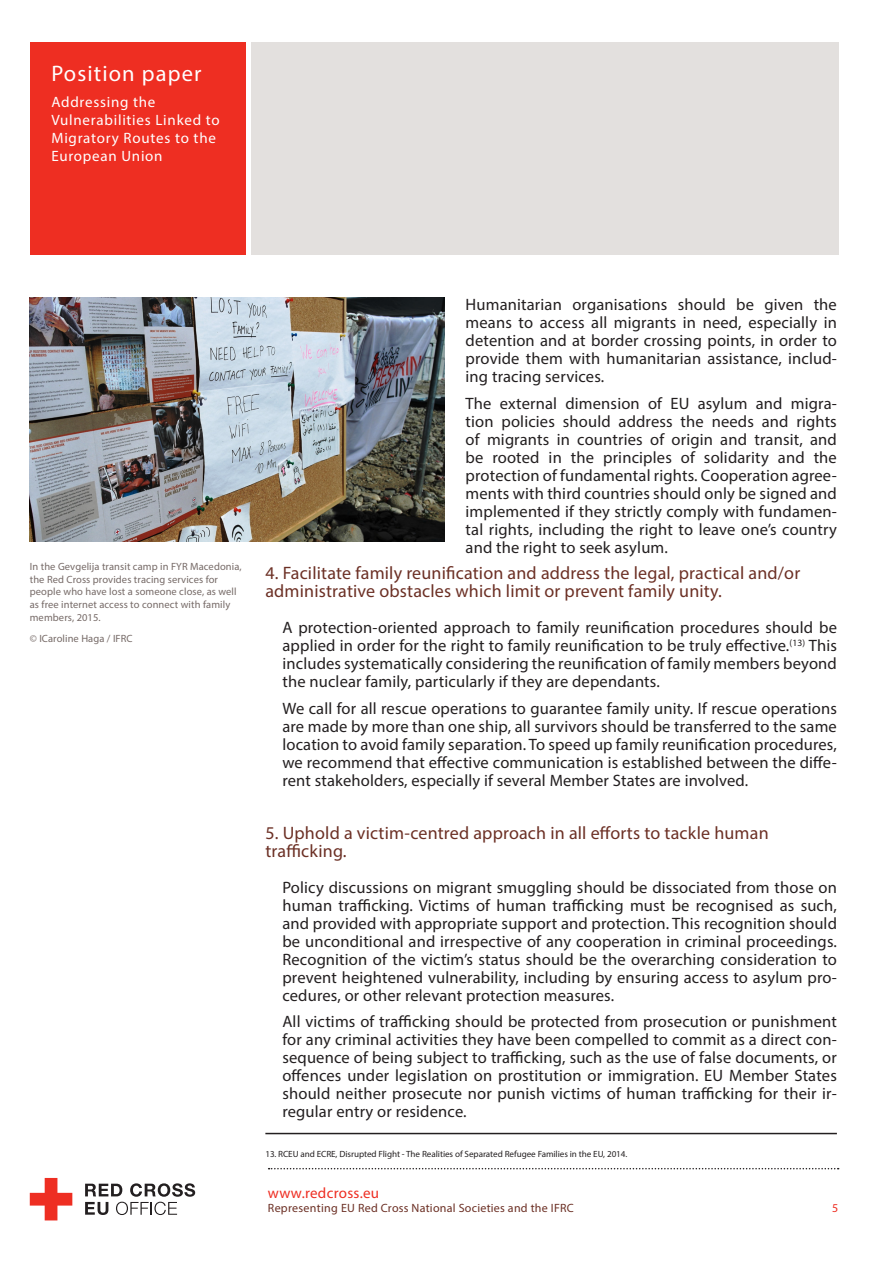
<style>
.page{position:relative;width:881px;height:1263px;background:#fff}
.page>*{position:absolute;margin:0;border:0;box-sizing:border-box;transform-origin:0 0}
.t1{font:22.5px "Myriad Pro";letter-spacing:.05em;color:#fff}
.titre_3_bordeau{font:18px/18px "Myriad Pro";letter-spacing:.01em;color:#6c3025}
.bodytext_retrait{font:16.5px/18px "Myriad Pro";letter-spacing:.01em;color:#231f20;text-align:justify}
.sous_titre_intitulé{font:15px/18px "Myriad Pro";letter-spacing:.05em;color:#fff}
.t2{font:15px "Myriad Pro";letter-spacing:.02em;color:#ee2e22}
.t3{font:12px "Myriad Pro";letter-spacing:.02em;color:#6c3025}
.t4{font:12px "Myriad Pro";color:#ee2e22}
.legende_photo{font:10.5px/12.6px "Myriad Pro";letter-spacing:.01em;color:#766a67}
.footnotes{font:9px "Myriad Pro";color:#231f20}
</style>
<div class="page">
<svg style="left:268px;top:1168px;width:570px;height:1px"></svg>
<div style="left:30px;top:43px;width:215px;height:212px;background:#ee2e22"></div>
<div style="left:251px;top:43px;width:587px;height:212px;background:#e3e0de"></div>
<svg style="left:30px;top:1178px;width:42px;height:42px"></svg>
<svg style="left:85px;top:1183px;width:110px;height:32px"></svg>
<hr style="left:265px;top:1133px;width:571px;height:1px;background:#231f20">
<img style="left:30px;top:298px;width:414px;height:243px">
<p class="t1" style="left:51px;top:59px;width:151px">Position paper</p>
<p class="sous_titre_intitulé" style="left:51px;top:93px;width:170px">Addressing the<br>Vulnerabilities Linked to<br>Migratory Routes to the<br>European Union</p>
<p class="legende_photo" style="left:30px;top:560px;width:213px">In the Gevgelija transit camp in FYR Macedonia, the Red Cross provides tracing services for people who have lost a someone close, as well as free internet access to connect with family members, 2015.</p>
<p class="legende_photo" style="left:30px;top:632px;width:104px">© ICaroline Haga / IFRC</p>
<p class="bodytext_retrait" style="left:465px;top:295px;width:372px">Humanitarian organisations should be given the means to access all migrants in need, especially in detention and at border crossing points, in order to provide them with humanitarian assistance, includ&shy;ing tracing services.</p>
<p class="bodytext_retrait" style="left:465px;top:394px;width:372px">The external dimension of EU asylum and migra&shy;tion policies should address the needs and rights of migrants in countries of origin and transit, and be rooted in the principles of solidarity and the protection of fundamental rights. Cooperation agree&shy;ments with third countries should only be signed and implemented if they strictly comply with fundamen&shy;tal rights, including the right to leave one’s country and the right to seek asylum.</p>
<p class="titre_3_bordeau" style="left:265px;top:564px;width:536px">4. Facilitate family reunification and address the legal, practical and/or administrative obstacles which limit or prevent family unity.</p>
<p class="bodytext_retrait" style="left:282px;top:618px;width:556px">A protection-oriented approach to family reunification procedures should be applied in order for the right to family reunification to be truly effective.<sup>(13)</sup> This includes systematically considering the reunification of family members beyond the nuclear family, particularly if they are dependants.</p>
<p class="bodytext_retrait" style="left:282px;top:699px;width:556px">We call for all rescue operations to guarantee family unity. If rescue operations are made by more than one ship, all survivors should be transferred to the same location to avoid family separation. To speed up family reunification procedures, we recommend that effective communication is established between the diffe&shy;rent stakeholders, especially if several Member States are involved.</p>
<p class="titre_3_bordeau" style="left:265px;top:823px;width:504px">5. Uphold a victim-centred approach in all efforts to tackle human trafficking.</p>
<p class="bodytext_retrait" style="left:282px;top:878px;width:556px">Policy discussions on migrant smuggling should be dissociated from those on human trafficking. Victims of human trafficking must be recognised as such, and provided with appropriate support and protection. This recognition should be unconditional and irrespective of any cooperation in criminal proceedings.<br>Recognition of the victim’s status should be the overarching consideration to prevent heightened vulnerability, including by ensuring access to asylum pro&shy;cedures, or other relevant protection measures.</p>
<p class="bodytext_retrait" style="left:282px;top:1012px;width:555px">All victims of trafficking should be protected from prosecution or punishment for any criminal activities they have been compelled to commit as a direct con&shy;sequence of being subject to trafficking, such as the use of false documents, or offences under legislation on prostitution or immigration. EU Member States should neither prosecute nor punish victims of human trafficking for their ir&shy;regular entry or residence.</p>
<p class="footnotes" style="left:265px;top:1148px;width:363px">13. RCEU and ECRE, Disrupted Flight - The Realities of Separated Refugee Families in the EU, 2014.</p>
<p class="t2" style="left:268px;top:1183px;width:113px">www.redcross.eu</p>
<p class="t3" style="left:268px;top:1201px;width:307px">Representing EU Red Cross National Societies and the IFRC</p>
<p class="t4" style="left:831px;top:1200px;width:8px">5</p>
</div>
